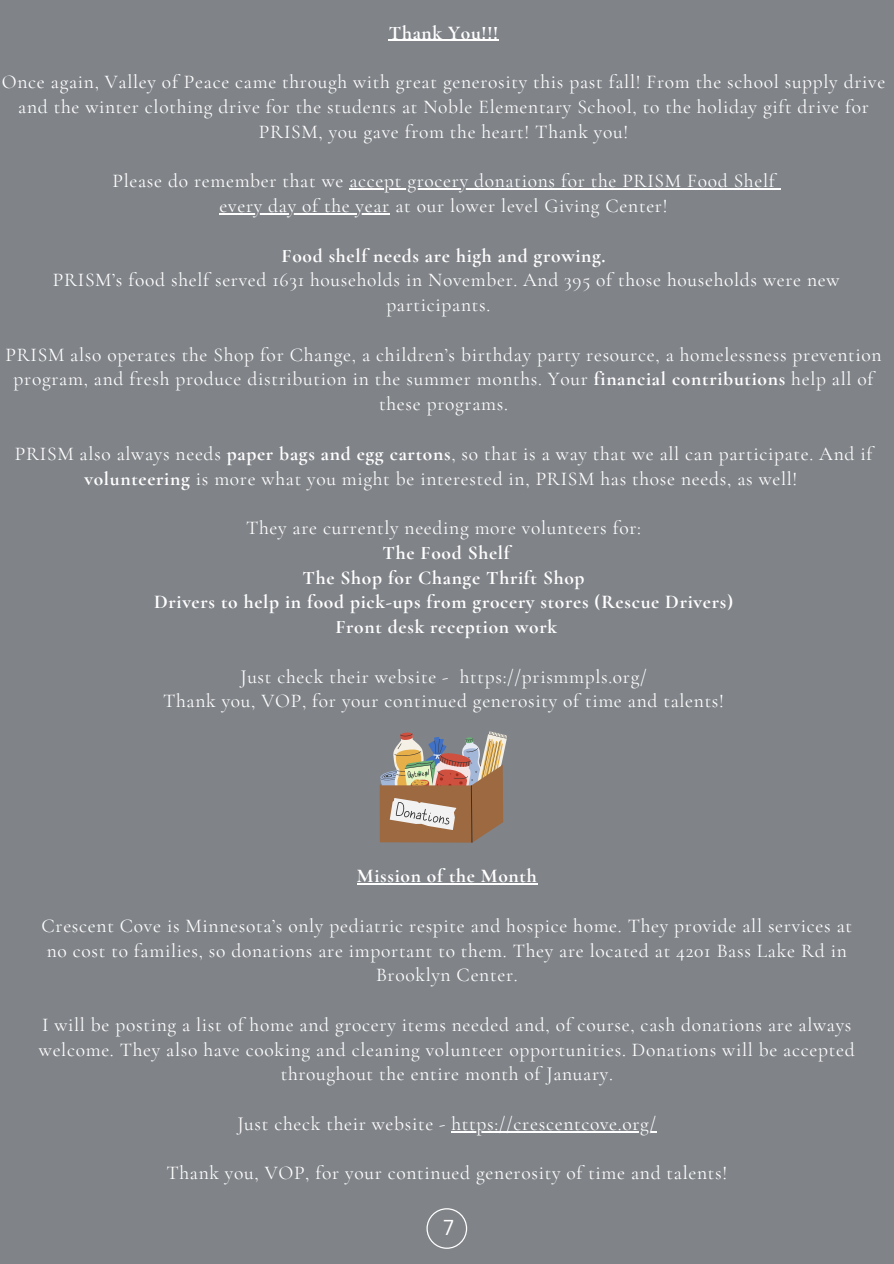
<style>
.page{position:relative;width:894px;height:1264px;background:#fff}
.page>*{position:absolute;margin:0;border:0;box-sizing:border-box;transform-origin:0 0}
.t1{font:21px "Canva Sans";color:#fff}
.t2{font:19.5px/24.8px "Cormorant Garamond";letter-spacing:.035em;color:#fff;text-align:center}
.t3{font:700 19.5px "Cormorant Garamond";letter-spacing:.035em;color:#fff}
.s1{font-weight:700}
</style>
<div class="page">
<div style="left:0;top:0;width:893px;height:1263px;background:#808388"></div>
<svg style="left:426px;top:1208px;width:41px;height:40px"></svg>
<svg style="left:379px;top:731px;width:128px;height:111px"></svg>
<hr style="left:389px;top:40px;width:110px;height:1px;background:#fff">
<hr style="left:349px;top:188px;width:426px;height:2px;background:#fff">
<hr style="left:219px;top:213px;width:171px;height:1px;background:#fff">
<hr style="left:357px;top:883px;width:180px;height:1px;background:#fff">
<hr style="left:451px;top:1130px;width:205px;height:2px;background:#fff">
<p class="t3" style="left:389px;top:21px;width:111px">Thank You!!!</p>
<p class="t2" style="left:2px;top:70px;width:884px">Once again, Valley of Peace came through with great generosity this past fall! From the school supply drive and the winter clothing drive for the students at Noble Elementary School, to the holiday gift drive for<br>PRISM, you gave from the heart! Thank you!</p>
<p class="t2" style="left:112px;top:169px;width:663px">Please do remember that we accept grocery donations for the PRISM Food Shelf</p>
<p class="t2" style="left:219px;top:193px;width:449px">every day of the year at our lower level Giving Center!</p>
<p class="t3" style="left:281px;top:244px;width:325px">Food shelf needs are high and growing.</p>
<p class="t2" style="left:386px;top:268px;width:454px;text-align:left;text-indent:-333px">PRISM’s food shelf served 1631 households in November. And 395 of those households were new participants.</p>
<p class="t2" style="left:6px;top:342px;width:877px">PRISM also operates the Shop for Change, a children’s birthday party resource, a homelessness prevention program, and fresh produce distribution in the summer months. Your <span class="s1">financial contributions</span> help all of these programs.</p>
<p class="t2" style="left:15px;top:441px;width:858px">PRISM also always needs <span class="s1">paper bags and egg cartons</span>, so that is a way that we all can participate. And if <span class="s1">volunteering</span> is more what you might be interested in, PRISM has those needs, as well!</p>
<p class="t2" style="left:246px;top:515px;width:396px">They are currently needing more volunteers for:</p>
<p class="t3" style="left:382px;top:541px;width:129px">The Food Shelf</p>
<p class="t3" style="left:302px;top:565px;width:283px">The Shop for Change Thrift Shop</p>
<p class="t3" style="left:154px;top:590px;width:580px">Drivers to help in food pick-ups from grocery stores (Rescue Drivers)</p>
<p class="t3" style="left:335px;top:615px;width:223px">Front desk reception work</p>
<p class="t2" style="left:240px;top:664px;width:408px">Just check their website - https://prismmpls.org/</p>
<h1 class="t2" style="left:163px;top:688px;width:562px">Thank you, VOP, for your continued generosity of time and talents!</h1>
<p class="t3" style="left:357px;top:864px;width:181px">Mission of the Month</p>
<p class="t2" style="left:41px;top:913px;width:812px">Crescent Cove is Minnesota’s only pediatric respite and hospice home. They provide all services at no cost to families, so donations are important to them. They are located at 4201 Bass Lake Rd in<br>Brooklyn Center.</p>
<p class="t2" style="left:39px;top:1012px;width:817px">I will be posting a list of home and grocery items needed and, of course, cash donations are always welcome. They also have cooking and cleaning volunteer opportunities. Donations will be accepted throughout the entire month of January.</p>
<p class="t2" style="left:237px;top:1111px;width:420px">Just check their website - https://crescentcove.org/</p>
<p class="t2" style="left:166px;top:1160px;width:562px">Thank you, VOP, for your continued generosity of time and talents!</p>
<h1 class="t1" style="left:443px;top:1212px;width:12px">7</h1>
</div>
